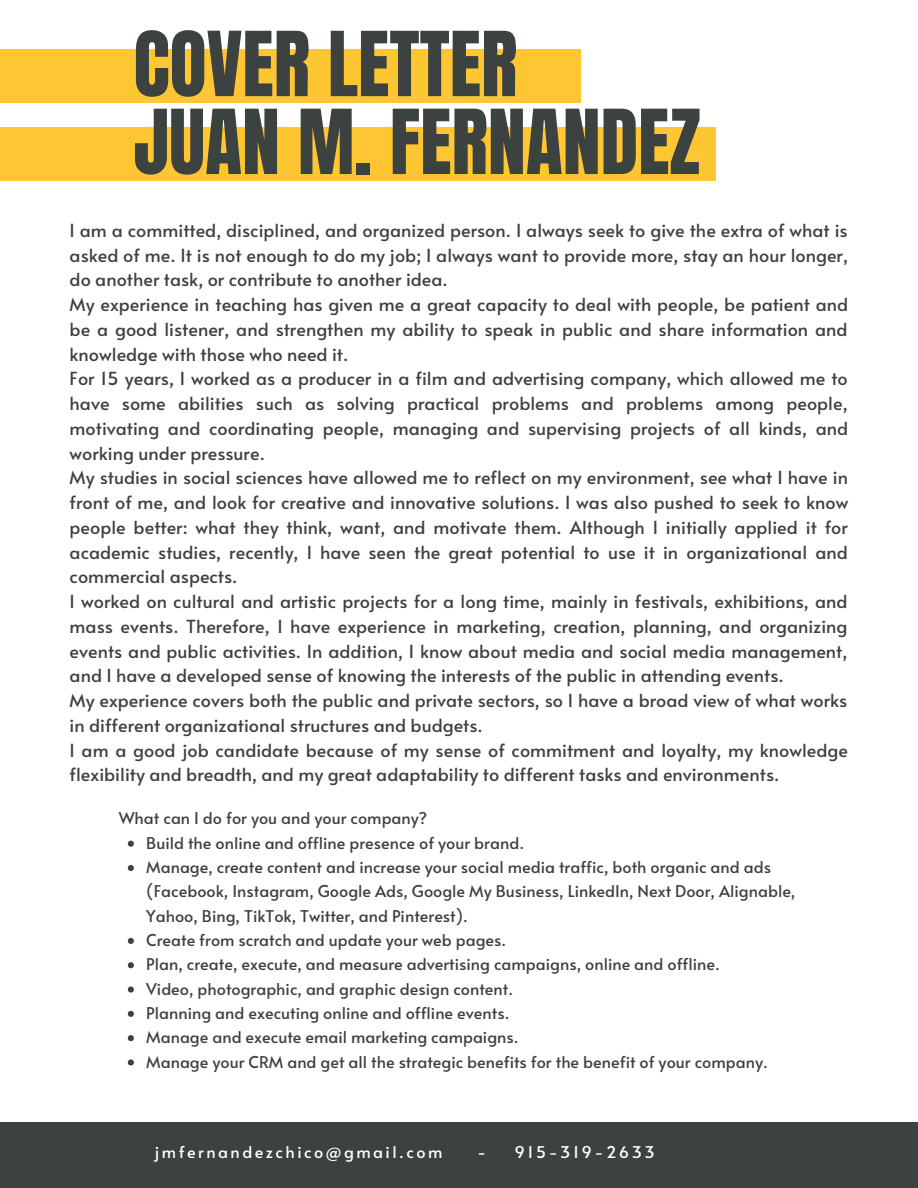
<style>
.page{position:relative;width:918px;height:1188px;background:#fff}
.page>*{position:absolute;margin:0;border:0;box-sizing:border-box;transform-origin:0 0}
.t1{font:76.2px "Anton";color:#3c4240}
.t2{font:18px/24.8px "Alata";color:#3c4240;text-align:justify}
.t3{font:16.2px/24.3px "Alata";color:#3c4240}
.t4{font:16.2px "Alata";letter-spacing:.15em;color:#fff}
</style>
<div class="page">
<div style="left:0;top:50px;width:580px;height:53px;background:#ffc633"></div>
<div style="left:0;top:1122px;width:918px;height:66px;background:#3c4240"></div>
<div style="left:0;top:127px;width:715px;height:54px;background:#ffc633"></div>
<svg style="left:128px;top:841px;width:6px;height:6px"></svg>
<svg style="left:128px;top:865px;width:6px;height:6px"></svg>
<svg style="left:128px;top:938px;width:6px;height:6px"></svg>
<svg style="left:128px;top:962px;width:6px;height:6px"></svg>
<svg style="left:128px;top:987px;width:6px;height:6px"></svg>
<svg style="left:128px;top:1011px;width:6px;height:6px"></svg>
<svg style="left:128px;top:1035px;width:6px;height:6px"></svg>
<svg style="left:128px;top:1059px;width:6px;height:7px"></svg>
<p class="t1" style="left:134px;top:9px;width:385px">COVER LETTER</p>
<p class="t1" style="left:134px;top:87px;width:569px">JUAN M. FERNANDEZ</p>
<p class="t2" style="left:70px;top:217px;width:780px">I am a committed, disciplined, and organized person. I always seek to give the extra of what is asked of me. It is not enough to do my job; I always want to provide more, stay an hour longer, do another task, or contribute to another idea.</p>
<p class="t2" style="left:70px;top:291px;width:780px">My experience in teaching has given me a great capacity to deal with people, be patient and be a good listener, and strengthen my ability to speak in public and share information and knowledge with those who need it.</p>
<p class="t2" style="left:70px;top:366px;width:780px">For 15 years, I worked as a producer in a film and advertising company, which allowed me to have some abilities such as solving practical problems and problems among people, motivating and coordinating people, managing and supervising projects of all kinds, and working under pressure.</p>
<p class="t2" style="left:70px;top:465px;width:780px">My studies in social sciences have allowed me to reflect on my environment, see what I have in front of me, and look for creative and innovative solutions. I was also pushed to seek to know people better: what they think, want, and motivate them. Although I initially applied it for academic studies, recently, I have seen the great potential to use it in organizational and commercial aspects.</p>
<p class="t2" style="left:70px;top:588px;width:780px">I worked on cultural and artistic projects for a long time, mainly in festivals, exhibitions, and mass events. Therefore, I have experience in marketing, creation, planning, and organizing events and public activities. In addition, I know about media and social media management, and I have a developed sense of knowing the interests of the public in attending events.</p>
<p class="t2" style="left:70px;top:687px;width:779px">My experience covers both the public and private sectors, so I have a broad view of what works in different organizational structures and budgets.</p>
<p class="t2" style="left:70px;top:737px;width:780px">I am a good job candidate because of my sense of commitment and loyalty, my knowledge flexibility and breadth, and my great adaptability to different tasks and environments.</p>
<p class="t3" style="left:119px;top:806px;width:310px">What can I do for you and your company?</p>
<p class="t3" style="left:146px;top:830px;width:379px">Build the online and offline presence of your brand.</p>
<p class="t3" style="left:146px;top:854px;width:651px">Manage, create content and increase your social media traffic, both organic and ads (Facebook, Instagram, Google Ads, Google My Business, LinkedIn, Next Door, Alignable,<br>Yahoo, Bing, TikTok, Twitter, and Pinterest).</p>
<p class="t3" style="left:146px;top:927px;width:361px">Create from scratch and update your web pages.</p>
<p class="t3" style="left:146px;top:952px;width:575px">Plan, create, execute, and measure advertising campaigns, online and offline.</p>
<p class="t3" style="left:146px;top:976px;width:368px">Video, photographic, and graphic design content.</p>
<p class="t3" style="left:146px;top:1000px;width:365px">Planning and executing online and offline events.</p>
<p class="t3" style="left:146px;top:1024px;width:374px">Manage and execute email marketing campaigns.</p>
<p class="t3" style="left:146px;top:1049px;width:623px">Manage your CRM and get all the strategic benefits for the benefit of your company.</p>
<p class="t4" style="left:155px;top:1141px;width:289px">jmfernandezchico@gmail.com</p>
<p class="t4" style="left:477px;top:1141px;width:179px">- 915-319-2633</p>
</div>
